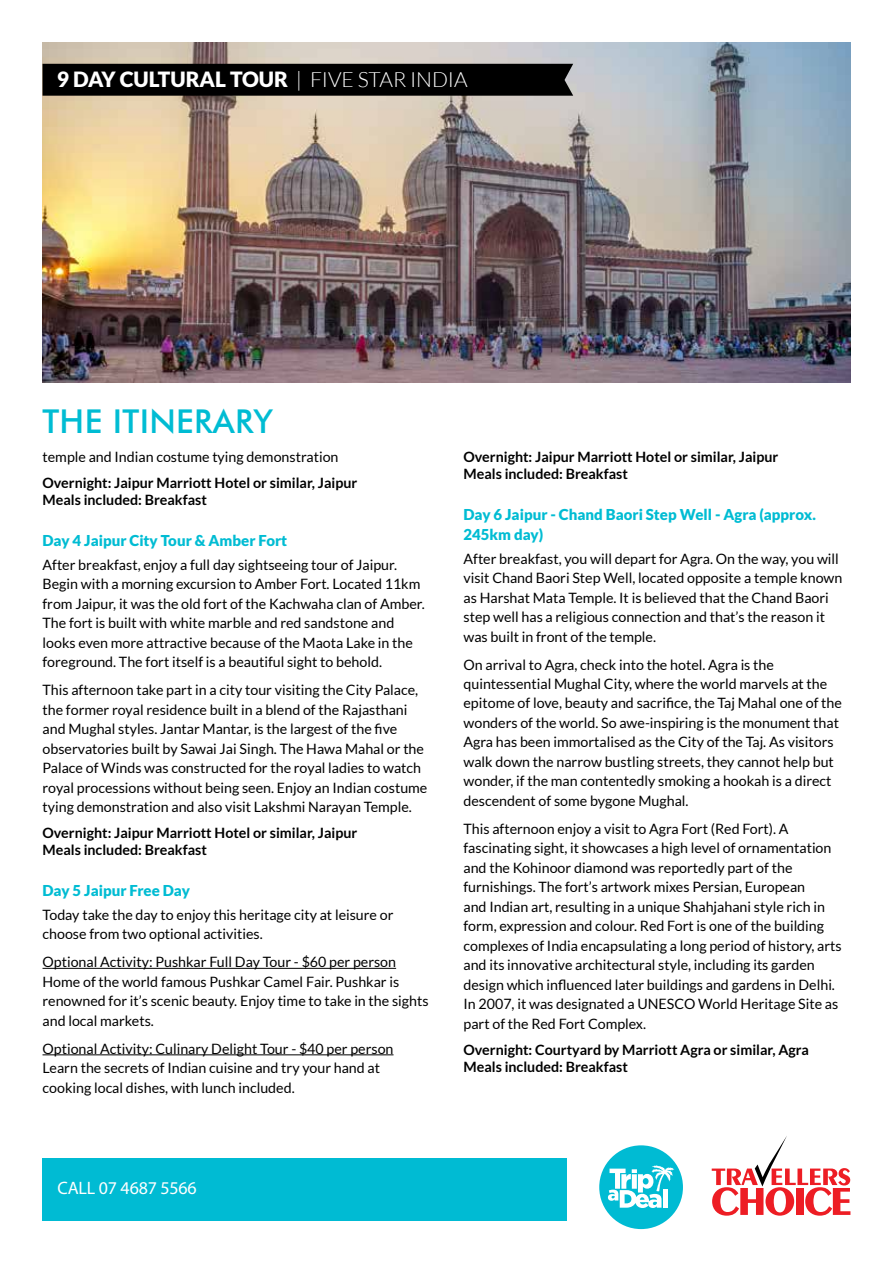
<style>
.page{position:relative;width:893px;height:1263px;background:#fff}
.page>*{position:absolute;margin:0;border:0;box-sizing:border-box;transform-origin:0 0}
.t1{font:500 33px "Futura BT";letter-spacing:.01em;color:#00bcd3}
.t2{font:900 21px "Lato";color:#fff}
.t3{font:18px "Myriad Pro";letter-spacing:-.01em;color:#fff}
.t4{font:900 15px/19.5px "Lato";color:#00bcd3}
.t5{font:14.25px/19.5px "Lato";color:#000}
.t6{font:700 14.25px/17.2px "Lato";color:#000}
.s1{font-weight:300}
</style>
<div class="page">
<svg style="left:712px;top:1136px;width:138px;height:80px"></svg>
<div style="left:43px;top:1158px;width:524px;height:62px;background:#00bbd3"></div>
<div style="left:599px;top:1145px;width:84px;height:84px;background:#00bbd3;border-radius:50%"></div>
<svg style="left:608px;top:1165px;width:66px;height:43px"></svg>
<hr style="left:43px;top:968px;width:353px;height:1px;background:#000">
<hr style="left:43px;top:1054px;width:350px;height:1px;background:#000">
<img style="left:43px;top:43px;width:807px;height:340px">
<div style="left:43px;top:64px;width:530px;height:32px;background:#000"></div>
<h2 class="t2" style="left:57px;top:67px;width:412px">9 DAY CULTURAL TOUR <span class="s1">| FIVE STAR INDIA</span></h2>
<h1 class="t1" style="left:43px;top:402px;width:232px">THE ITINERARY</h1>
<p class="t5" style="left:43px;top:447px;width:298px">temple and Indian costume tying demonstration</p>
<p class="t6" style="left:43px;top:474px;width:316px">Overnight: Jaipur Marriott Hotel or similar, Jaipur<br>Meals included: Breakfast</p>
<p class="t4" style="left:43px;top:530px;width:246px">Day 4 Jaipur City Tour &amp; Amber Fort</p>
<p class="t5" style="left:43px;top:555px;width:384px">After breakfast, enjoy a full day sightseeing tour of Jaipur.<br>Begin with a morning excursion to Amber Fort. Located 11km from Jaipur, it was the old fort of the Kachwaha clan of Amber.<br>The fort is built with white marble and red sandstone and looks even more attractive because of the Maota Lake in the foreground. The fort itself is a beautiful sight to behold.</p>
<p class="t5" style="left:43px;top:680px;width:386px">This afternoon take part in a city tour visiting the City Palace, the former royal residence built in a blend of the Rajasthani and Mughal styles. Jantar Mantar, is the largest of the five observatories built by Sawai Jai Singh. The Hawa Mahal or the Palace of Winds was constructed for the royal ladies to watch royal processions without being seen. Enjoy an Indian costume tying demonstration and also visit Lakshmi Narayan Temple.</p>
<p class="t6" style="left:43px;top:824px;width:316px">Overnight: Jaipur Marriott Hotel or similar, Jaipur<br>Meals included: Breakfast</p>
<p class="t4" style="left:43px;top:880px;width:149px">Day 5 Jaipur Free Day</p>
<p class="t5" style="left:43px;top:905px;width:352px">Today take the day to enjoy this heritage city at leisure or choose from two optional activities.</p>
<p class="t5" style="left:43px;top:952px;width:388px">Optional Activity: Pushkar Full Day Tour - $60 per person Home of the world famous Pushkar Camel Fair. Pushkar is renowned for it’s scenic beauty. Enjoy time to take in the sights and local markets.</p>
<p class="t5" style="left:43px;top:1039px;width:352px">Optional Activity: Culinary Delight Tour - $40 per person<br>Learn the secrets of Indian cuisine and try your hand at cooking local dishes, with lunch included.</p>
<p class="t3" style="left:58px;top:1176px;width:141px">CALL 07 4687 5566</p>
<p class="t6" style="left:463px;top:448px;width:316px">Overnight: Jaipur Marriott Hotel or similar, Jaipur<br>Meals included: Breakfast</p>
<p class="t4" style="left:463px;top:505px;width:354px">Day 6 Jaipur - Chand Baori Step Well - Agra (approx.<br>245km day)</p>
<p class="t5" style="left:463px;top:548px;width:380px">After breakfast, you will depart for Agra. On the way, you will visit Chand Baori Step Well, located opposite a temple known as Harshat Mata Temple. It is believed that the Chand Baori step well has a religious connection and that’s the reason it was built in front of the temple.</p>
<p class="t5" style="left:463px;top:654px;width:380px">On arrival to Agra, check into the hotel. Agra is the quintessential Mughal City, where the world marvels at the epitome of love, beauty and sacrifice, the Taj Mahal one of the wonders of the world. So awe-inspiring is the monument that Agra has been immortalised as the City of the Taj. As visitors walk down the narrow bustling streets, they cannot help but wonder, if the man contentedly smoking a hookah is a direct descendent of some bygone Mughal.</p>
<p class="t5" style="left:463px;top:819px;width:380px">This afternoon enjoy a visit to Agra Fort (Red Fort). A fascinating sight, it showcases a high level of ornamentation and the Kohinoor diamond was reportedly part of the furnishings. The fort’s artwork mixes Persian, European<br>and Indian art, resulting in a unique Shahjahani style rich in form, expression and colour. Red Fort is one of the building complexes of India encapsulating a long period of history, arts and its innovative architectural style, including its garden design which influenced later buildings and gardens in Delhi.<br>In 2007, it was designated a UNESCO World Heritage Site as part of the Red Fort Complex.</p>
<p class="t6" style="left:463px;top:1041px;width:347px">Overnight: Courtyard by Marriott Agra or similar, Agra<br>Meals included: Breakfast</p>
</div>
